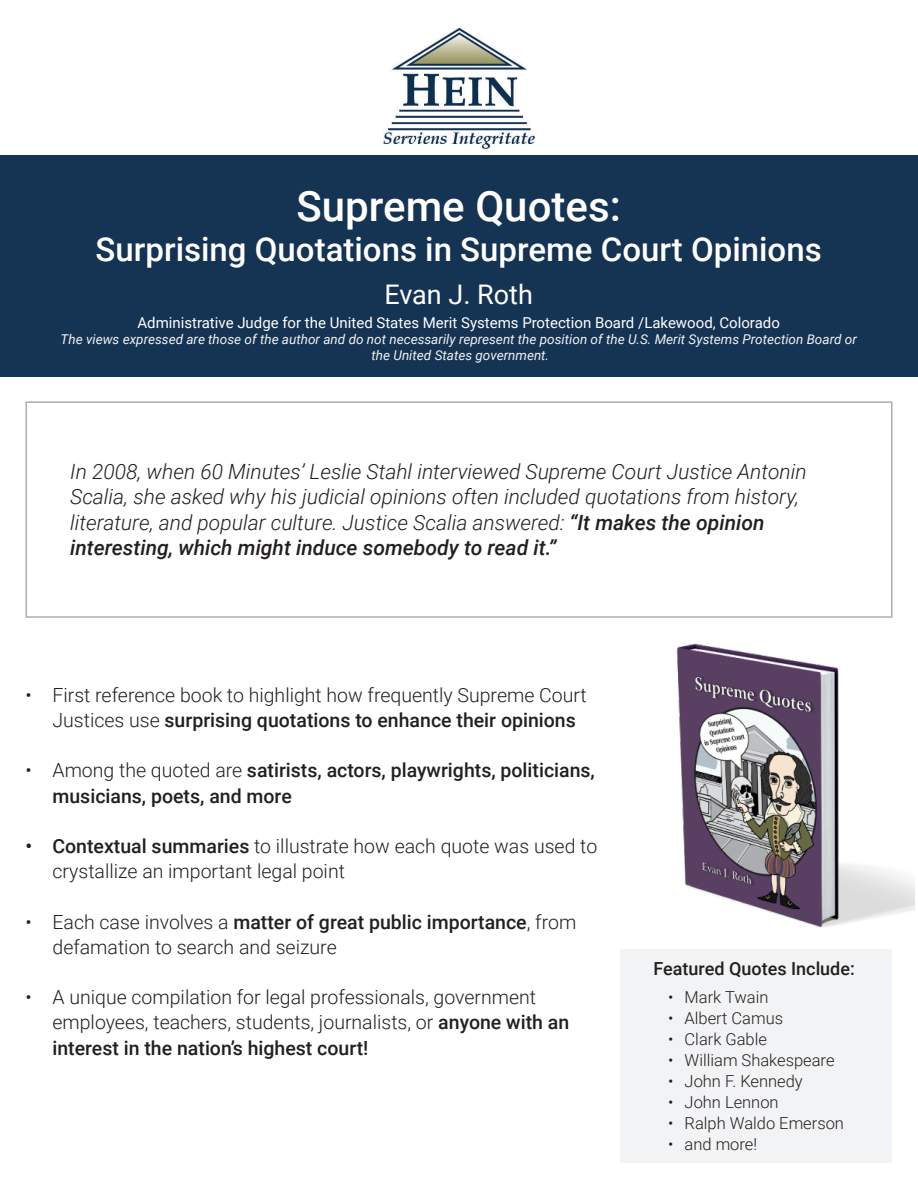
<style>
.page{position:relative;width:918px;height:1188px;background:#fff}
.page>*{position:absolute;margin:0;border:0;box-sizing:border-box;transform-origin:0 0}
.t1{font:500 42px "Roboto";color:#fff}
.t2{font:500 33px "Roboto";color:#fff}
.t3{font:27px "Roboto";color:#fff}
.t4{font:italic 300 21px/25.2px "Roboto";color:#231f20}
.t5{font:300 19.5px/25.2px "Roboto";color:#231f20}
.t6{font:500 19.5px/25.2px "Roboto";color:#231f20}
.t7{font:500 18px "Roboto";color:#231f20}
.t8{font:300 16.5px "Roboto";color:#231f20}
.t9{font:15px "Roboto";color:#fff}
.t10{font:italic 13.5px "Roboto";color:#f2f2f2}
.s1{font-weight:500}
.s2{font-weight:300}
</style>
<div class="page">
<div style="left:0;top:155px;width:918px;height:222px;background:#153353"></div>
<div style="left:620px;top:949px;width:272px;height:213px;background:#f2f3f4"></div>
<img style="left:383px;top:28px;width:152px;height:121px">
<img style="left:676px;top:616px;width:239px;height:312px">
<div style="left:26px;top:401px;width:866px;height:217px;border:2px solid #adadad"></div>
<p class="t1" style="left:297px;top:177px;width:326px">Supreme Quotes:</p>
<p class="t2" style="left:96px;top:226px;width:728px">Surprising Quotations in Supreme Court Opinions</p>
<p class="t3" style="left:384px;top:275px;width:150px">Evan J. Roth</p>
<p class="t9" style="left:137px;top:312px;width:644px">Administrative Judge for the United States Merit Systems Protection Board /Lakewood, Colorado</p>
<p class="t10" style="left:61px;top:330px;width:798px">The views expressed are those of the author and do not necessarily represent the position of the U.S. Merit Systems Protection Board or</p>
<p class="t10" style="left:372px;top:346px;width:179px">the United States government.</p>
<p class="t4" style="left:70px;top:458px;width:738px">In 2008, when 60 Minutes’ Leslie Stahl interviewed Supreme Court Justice Antonin Scalia, she asked why his judicial opinions often included quotations from history, literature, and popular culture. Justice Scalia answered: <span class="s1">“It makes the opinion interesting, which might induce somebody to read it.”</span></p>
<p class="t5" style="left:52px;top:682px;width:536px;text-indent:-27px">• First reference book to highlight how frequently Supreme Court<br>Justices use <span class="s1">surprising quotations to enhance their opinions</span></p>
<p class="t6" style="left:52px;top:757px;width:544px;text-indent:-27px"><span class="s2">• Among the quoted are</span> satirists, actors, playwrights, politicians, musicians, poets, and more</p>
<p class="t5" style="left:52px;top:833px;width:546px;text-indent:-27px"><span class="s1">• Contextual summaries</span> to illustrate how each quote was used to crystallize an important legal point</p>
<p class="t5" style="left:52px;top:908px;width:525px;text-indent:-27px">• Each case involves a <span class="s1">matter of great public importance</span>, from defamation to search and seizure</p>
<p class="t5" style="left:52px;top:984px;width:518px;text-indent:-27px">• A unique compilation for legal professionals, government employees, teachers, students, journalists, or <span class="s1">anyone with an interest in the nation’s highest court!</span></p>
<p class="t7" style="left:654px;top:956px;width:203px">Featured Quotes Include:</p>
<p class="t8" style="left:668px;top:985px;width:102px">• Mark Twain</p>
<p class="t8" style="left:668px;top:1006px;width:117px">• Albert Camus</p>
<p class="t8" style="left:668px;top:1027px;width:100px">• Clark Gable</p>
<p class="t8" style="left:668px;top:1048px;width:168px">• William Shakespeare</p>
<p class="t8" style="left:668px;top:1069px;width:136px">• John F. Kennedy</p>
<p class="t8" style="left:668px;top:1090px;width:112px">• John Lennon</p>
<p class="t8" style="left:668px;top:1111px;width:177px">• Ralph Waldo Emerson</p>
<p class="t8" style="left:668px;top:1132px;width:91px">• and more!</p>
</div>
